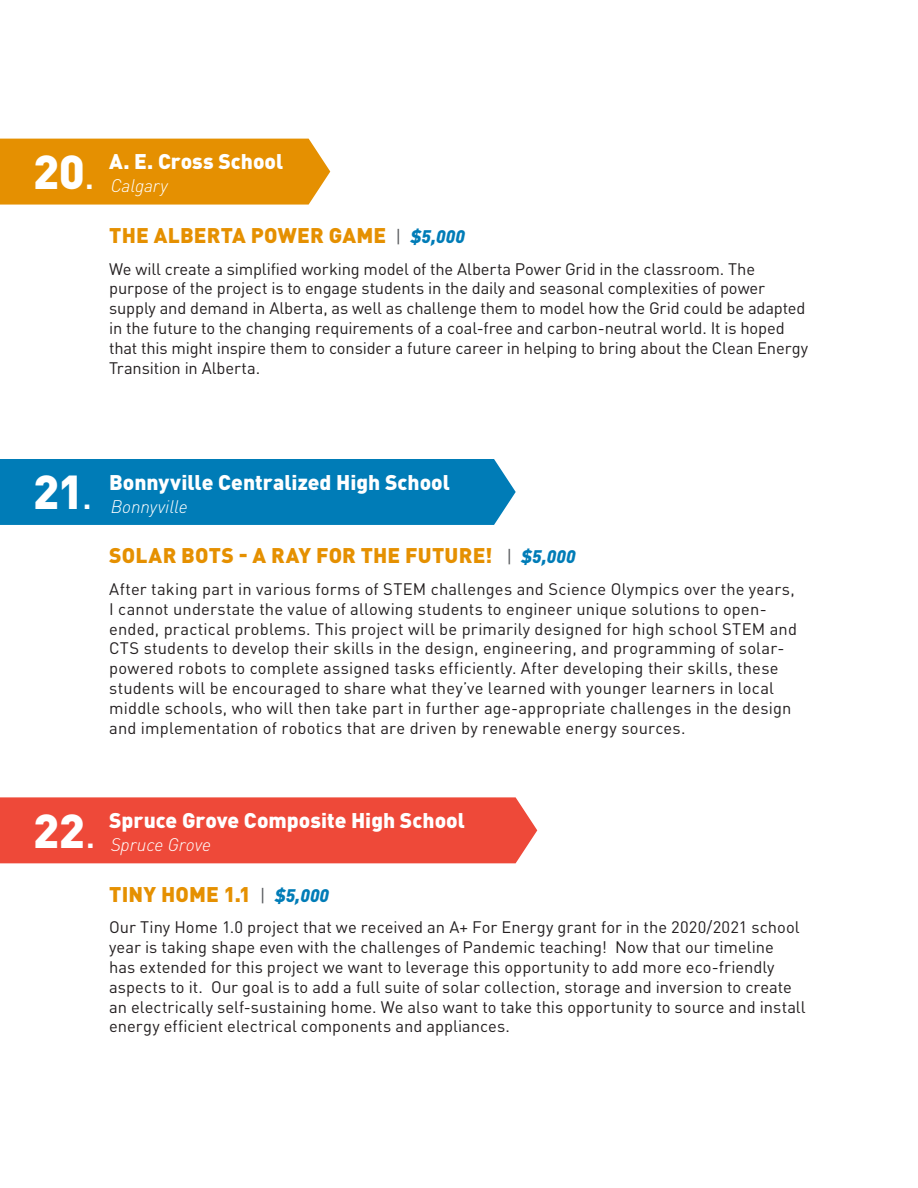
<style>
.page{position:relative;width:918px;height:1188px;background:#fff}
.page>*{position:absolute;margin:0;border:0;box-sizing:border-box;transform-origin:0 0}
.t1{font:900 46.95px "DIN Pro";color:#fff}
.t2{font:900 21px "DIN Pro";letter-spacing:.01em;color:#e59001}
.t3{font:900 21px "DIN Pro";color:#fff}
.t4{font:italic 300 18px "DIN Pro";letter-spacing:-.005em;color:#fff}
.t5{font:16.5px/19.8px "DIN Pro";letter-spacing:.005em;color:#231f20}
.s1{font-weight:400}
.s2{font-weight:400;font-size:18px;color:#595c5f}
.s3{font-style:italic;font-size:18px;color:#007cb7}
</style>
<div class="page">
<div style="left:0;top:459px;width:516px;height:66px;background:#007cb7"></div>
<div style="left:0;top:797px;width:537px;height:66px;background:#ee4939"></div>
<div style="left:0;top:139px;width:330px;height:66px;background:#e59001"></div>
<p class="t1" style="left:33px;top:132px;width:64px">20<span class="s1">.</span></p>
<p class="t3" style="left:109px;top:143px;width:176px">A. E. Cross School</p>
<p class="t4" style="left:111px;top:172px;width:59px">Calgary</p>
<p class="t2" style="left:109px;top:217px;width:357px">THE ALBERTA POWER GAME <span class="s2">|</span> <span class="s3">$5,000</span></p>
<p class="t5" style="left:109px;top:257px;width:700px">We will create a simplified working model of the Alberta Power Grid in the classroom. The purpose of the project is to engage students in the daily and seasonal complexities of power supply and demand in Alberta, as well as challenge them to model how the Grid could be adapted in the future to the changing requirements of a coal-free and carbon-neutral world. It is hoped that this might inspire them to consider a future career in helping to bring about the Clean Energy Transition in Alberta.</p>
<p class="t1" style="left:33px;top:452px;width:62px">21<span class="s1">.</span></p>
<p class="t3" style="left:109px;top:464px;width:342px">Bonnyville Centralized High School</p>
<p class="t4" style="left:111px;top:492px;width:79px">Bonnyville</p>
<p class="t2" style="left:109px;top:538px;width:468px">SOLAR BOTS - A RAY FOR THE FUTURE! <span class="s2">|</span> <span class="s3">$5,000</span></p>
<p class="t5" style="left:109px;top:578px;width:689px">After taking part in various forms of STEM challenges and Science Olympics over the years, I cannot understate the value of allowing students to engineer unique solutions to open&shy;ended, practical problems. This project will be primarily designed for high school STEM and CTS students to develop their skills in the design, engineering, and programming of solar&shy;powered robots to complete assigned tasks efficiently. After developing their skills, these students will be encouraged to share what they’ve learned with younger learners in local middle schools, who will then take part in further age-appropriate challenges in the design and implementation of robotics that are driven by renewable energy sources.</p>
<p class="t1" style="left:33px;top:790px;width:65px">22<span class="s1">.</span></p>
<p class="t3" style="left:109px;top:802px;width:357px">Spruce Grove Composite High School</p>
<p class="t4" style="left:111px;top:831px;width:102px">Spruce Grove</p>
<p class="t2" style="left:109px;top:876px;width:221px">TINY HOME 1.1 <span class="s2">|</span> <span class="s3">$5,000</span></p>
<p class="t5" style="left:109px;top:916px;width:698px">Our Tiny Home 1.0 project that we received an A+ For Energy grant for in the 2020/2021 school year is taking shape even with the challenges of Pandemic teaching! Now that our timeline<br>has extended for this project we want to leverage this opportunity to add more eco-friendly aspects to it. Our goal is to add a full suite of solar collection, storage and inversion to create an electrically self-sustaining home. We also want to take this opportunity to source and install energy efficient electrical components and appliances.</p>
</div>
